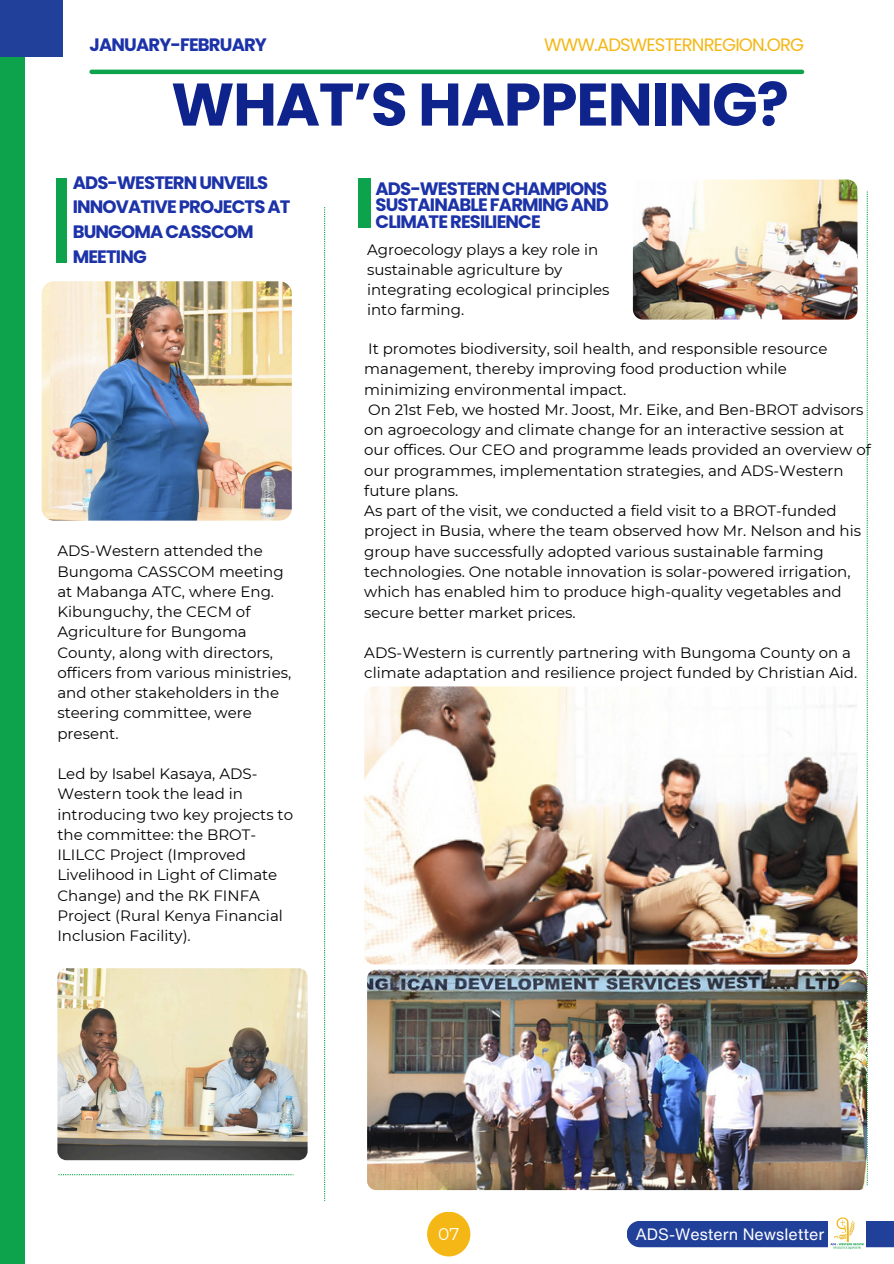
<style>
.page{position:relative;width:894px;height:1264px;background:#fff}
.page>*{position:absolute;margin:0;border:0;box-sizing:border-box;transform-origin:0 0}
.t1{font:700 60px "Poppins";letter-spacing:-.02em;color:#0f238d}
.t2{font:700 18px/24.8px "Poppins";letter-spacing:-.05em;color:#1c32a8}
.t3{font:18px "Poppins";letter-spacing:-.05em;color:#f4b716}
.t4{font:16.95px "Montserrat";color:#fff}
.t5{font:16.05px "Helvetica Now Text";color:#fff}
.t6{font:15px/20.2px "Montserrat";color:#000}
</style>
<div class="page">
<div style="left:0;top:0;width:24px;height:1263px;background:#0ca34c"></div>
<div style="left:0;top:0;width:63px;height:56px;background:#21409a"></div>
<hr style="left:92px;top:70px;width:709px;height:4px;background:#0ca34c">
<svg style="left:324px;top:207px;width:1px;height:993px"></svg>
<svg style="left:866px;top:191px;width:1px;height:994px"></svg>
<img style="left:42px;top:281px;width:250px;height:239px">
<svg style="left:58px;top:1174px;width:235px;height:1px"></svg>
<img style="left:57px;top:968px;width:250px;height:192px">
<div style="left:358px;top:178px;width:12px;height:49px;background:#0ca34c"></div>
<img style="left:364px;top:686px;width:493px;height:278px">
<img style="left:632px;top:179px;width:225px;height:140px;border-radius:10px">
<img style="left:367px;top:969px;width:499px;height:220px;border-radius:9px">
<div style="left:56px;top:178px;width:11px;height:84px;background:#0ca34c"></div>
<div style="left:627px;top:1221px;width:266px;height:26px;background:#21409a"></div>
<img style="left:828px;top:1217px;width:37px;height:32px">
<div style="left:427px;top:1211px;width:43px;height:45px;background:#f4b716;border-radius:50%"></div>
<p class="t2" style="left:90px;top:32px;width:179px">JANUARY-FEBRUARY</p>
<p class="t3" style="left:544px;top:32px;width:261px">WWW.ADSWESTERNREGION.ORG</p>
<p class="t1" style="left:171px;top:63px;width:619px">WHAT’S HAPPENING?</p>
<p class="t2" style="left:73px;top:170px;width:219px">ADS-WESTERN UNVEILS<br>INNOVATIVE PROJECTS AT<br>BUNGOMA CASSCOM<br>MEETING</p>
<p class="t2" style="left:375px;top:180px;width:235px;line-height:16.8px;text-align:justify">ADS-WESTERN CHAMPIONS SUSTAINABLE FARMING AND CLIMATE RESILIENCE</p>
<p class="t6" style="left:367px;top:239px;width:244px">Agroecology plays a key role in sustainable agriculture by integrating ecological principles into farming.</p>
<h3 class="t6" style="left:57px;top:540px;width:235px">ADS-Western attended the<br>Bungoma CASSCOM meeting at Mabanga ATC, where Eng.<br>Kibunguchy, the CECM of<br>Agriculture for Bungoma<br>County, along with directors, officers from various ministries, and other stakeholders in the steering committee, were present.</h3>
<h2 class="t6" style="left:57px;top:763px;width:237px">Led by Isabel Kasaya, ADS-<br>Western took the lead in introducing two key projects to the committee: the BROT-<br>ILILCC Project (Improved<br>Livelihood in Light of Climate<br>Change) and the RK FINFA<br>Project (Rural Kenya Financial<br>Inclusion Facility).</h2>
<h1 class="t6" style="left:364px;top:338px;width:464px">It promotes biodiversity, soil health, and responsible resource management, thereby improving food production while minimizing environmental impact.</h1>
<p class="t6" style="left:364px;top:399px;width:508px">On 21st Feb, we hosted Mr. Joost, Mr. Eike, and Ben-BROT advisors on agroecology and climate change for an interactive session at our offices. Our CEO and programme leads provided an overview of our programmes, implementation strategies, and ADS-Western future plans.</p>
<h2 class="t6" style="left:364px;top:500px;width:498px">As part of the visit, we conducted a field visit to a BROT-funded project in Busia, where the team observed how Mr. Nelson and his group have successfully adopted various sustainable farming technologies. One notable innovation is solar-powered irrigation, which has enabled him to produce high-quality vegetables and secure better market prices.</h2>
<h2 class="t6" style="left:364px;top:642px;width:494px">ADS-Western is currently partnering with Bungoma County on a climate adaptation and resilience project funded by Christian Aid.</h2>
<p class="t4" style="left:438px;top:1223px;width:23px">07</p>
<p class="t5" style="left:635px;top:1222px;width:190px">ADS-Western Newsletter</p>
</div>
